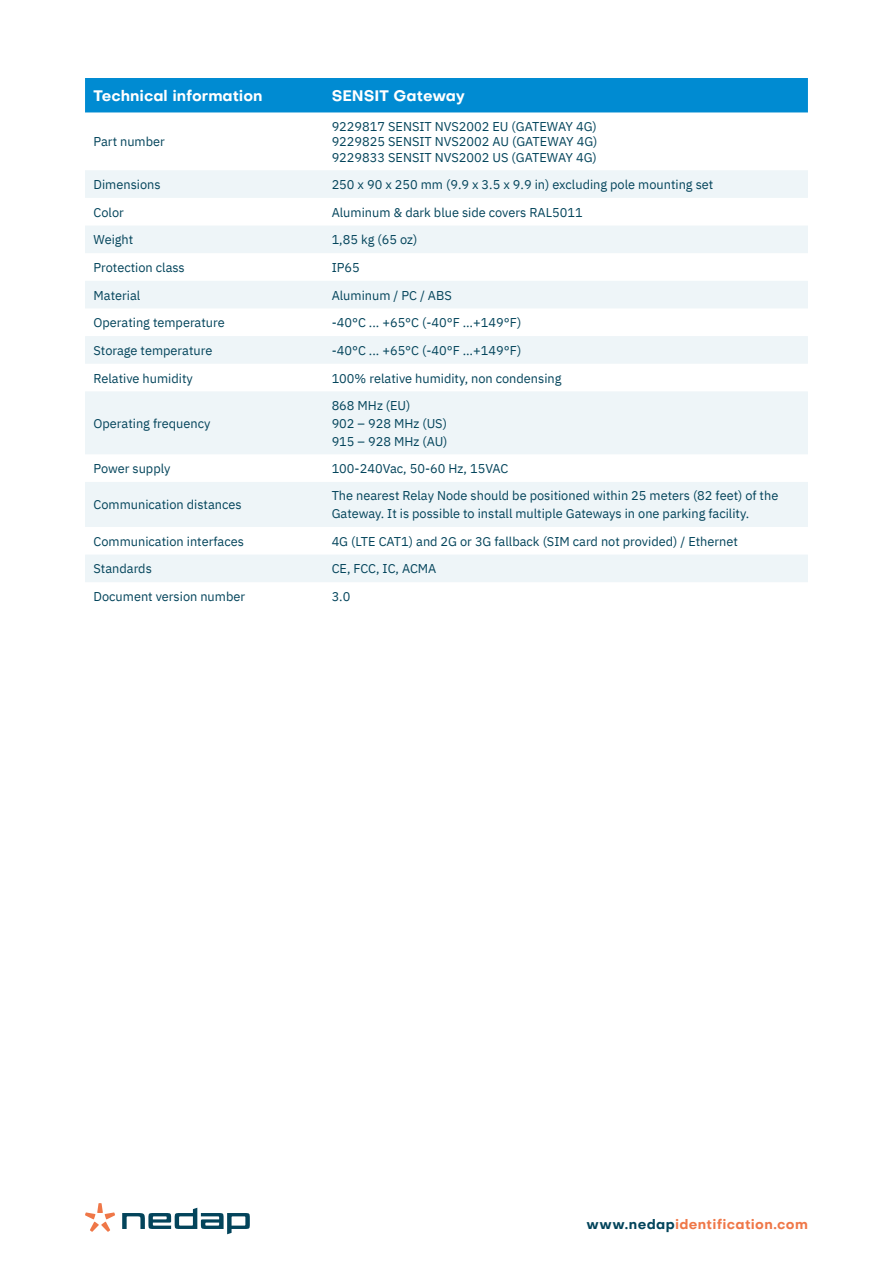
<style>
.page{position:relative;width:893px;height:1263px;background:#fff}
.page>*{position:absolute;margin:0;border:0;box-sizing:border-box;transform-origin:0 0}
.t1{font:700 15px "Objectivity";color:#fff}
.t2{font:700 13.5px "Objectivity";letter-spacing:.025em;color:#ef7748}
.t3{font:12.75px/18px "IBM Plex Sans";color:#03445b}
.s1{color:#03445b}
</style>
<div class="page">
<svg style="left:122px;top:1208px;width:128px;height:26px"></svg>
<svg style="left:85px;top:1203px;width:30px;height:29px"></svg>
<div style="left:85px;top:78px;width:723px;height:35px;background:#008bd2"></div>
<svg style="left:85px;top:170px;width:723px;height:412px;fill:#eef5f8"></svg>
<p class="t1" style="left:94px;top:85px;width:171px">Technical information</p>
<p class="t1" style="left:332px;top:85px;width:135px">SENSIT Gateway</p>
<p class="t3" style="left:94px;top:132px;width:73px">Part number</p>
<p class="t3" style="left:332px;top:118px;width:267px;line-height:15.3px;text-align:justify">9229817 SENSIT NVS2002 EU (GATEWAY 4G)<br>9229825 SENSIT NVS2002 AU (GATEWAY 4G)<br>9229833 SENSIT NVS2002 US (GATEWAY 4G)</p>
<p class="t3" style="left:94px;top:174px;width:69px">Dimensions</p>
<p class="t3" style="left:332px;top:174px;width:383px">250 x 90 x 250 mm (9.9 x 3.5 x 9.9 in) excluding pole mounting set</p>
<p class="t3" style="left:94px;top:202px;width:32px">Color</p>
<p class="t3" style="left:332px;top:202px;width:252px">Aluminum &amp; dark blue side covers RAL5011</p>
<p class="t3" style="left:94px;top:230px;width:41px">Weight</p>
<p class="t3" style="left:332px;top:230px;width:87px">1,85 kg (65 oz)</p>
<p class="t3" style="left:94px;top:257px;width:93px">Protection class</p>
<p class="t3" style="left:332px;top:257px;width:30px">IP65</p>
<p class="t3" style="left:94px;top:285px;width:48px">Material</p>
<p class="t3" style="left:332px;top:285px;width:122px">Aluminum / PC / ABS</p>
<p class="t3" style="left:94px;top:313px;width:133px">Operating temperature</p>
<p class="t3" style="left:332px;top:313px;width:191px">-40°C ... +65°C (-40°F …+149°F)</p>
<p class="t3" style="left:94px;top:340px;width:120px">Storage temperature</p>
<p class="t3" style="left:332px;top:340px;width:191px">-40°C ... +65°C (-40°F …+149°F)</p>
<p class="t3" style="left:94px;top:368px;width:101px">Relative humidity</p>
<p class="t3" style="left:332px;top:368px;width:231px">100% relative humidity, non condensing</p>
<p class="t3" style="left:94px;top:413px;width:118px">Operating frequency</p>
<p class="t3" style="left:332px;top:395px;width:117px">868 MHz (EU)<br>902 – 928 MHz (US)<br>915 – 928 MHz (AU)</p>
<p class="t3" style="left:94px;top:459px;width:78px">Power supply</p>
<p class="t3" style="left:332px;top:459px;width:178px">100-240Vac, 50-60 Hz, 15VAC</p>
<p class="t3" style="left:94px;top:495px;width:150px">Communication distances</p>
<p class="t3" style="left:332px;top:486px;width:448px">The nearest Relay Node should be positioned within 25 meters (82 feet) of the<br>Gateway. It is possible to install multiple Gateways in one parking facility.</p>
<p class="t3" style="left:94px;top:531px;width:152px">Communication interfaces</p>
<p class="t3" style="left:332px;top:531px;width:408px">4G (LTE CAT1) and 2G or 3G fallback (SIM card not provided) / Ethernet</p>
<p class="t3" style="left:94px;top:559px;width:60px">Standards</p>
<p class="t3" style="left:332px;top:559px;width:106px">CE, FCC, IC, ACMA</p>
<p class="t3" style="left:94px;top:586px;width:153px">Document version number</p>
<p class="t3" style="left:332px;top:586px;width:20px">3.0</p>
<p class="t2" style="left:587px;top:1214px;width:223px"><span class="s1">www.nedap</span>identification.com</p>
</div>
